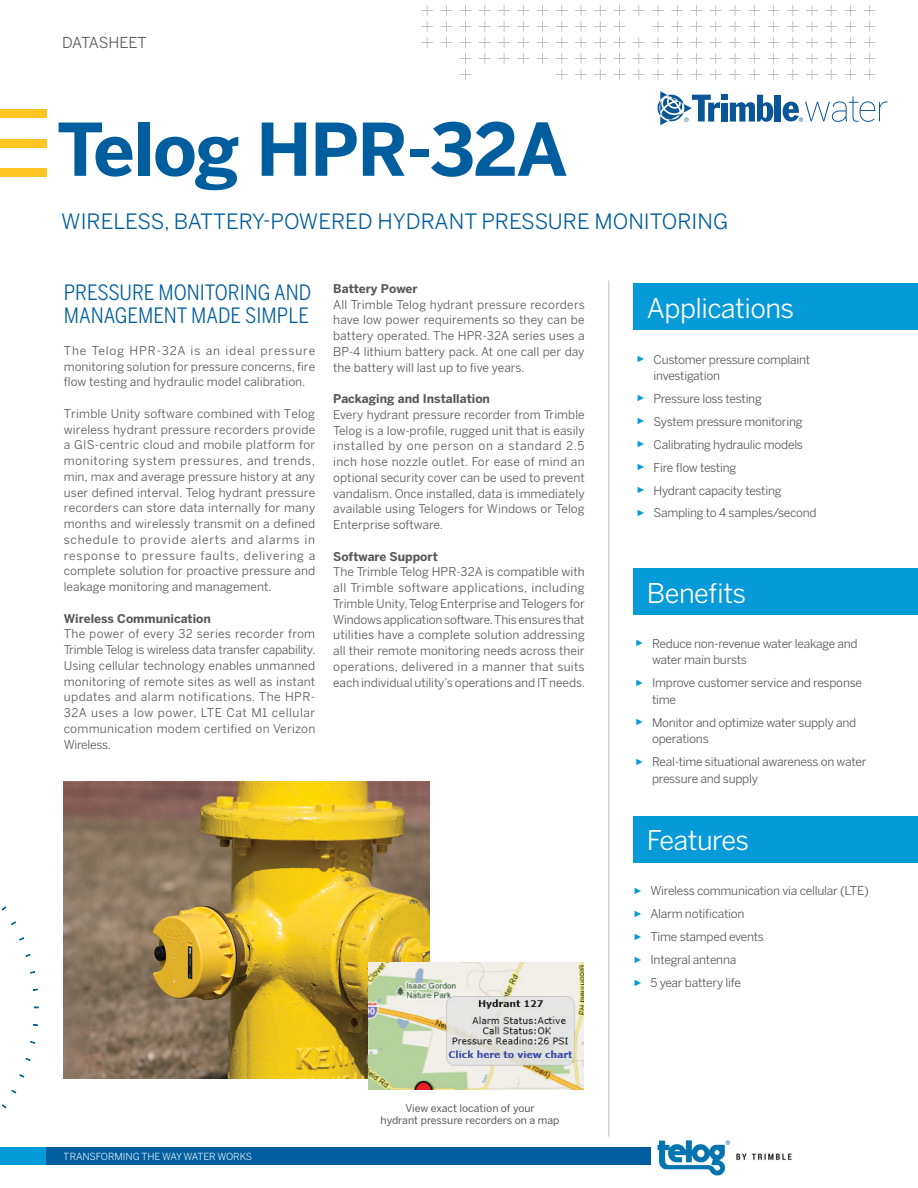
<style>
.page{position:relative;width:918px;height:1188px;background:#fff}
.page>*{position:absolute;margin:0;border:0;box-sizing:border-box;transform-origin:0 0}
.CoverHeading{font:700 72px "Benton Sans";letter-spacing:-.02em;color:#005e9e}
.KeyFeaturesHeading1{font:27px "Benton Sans";letter-spacing:-.02em;color:#fff}
.CoverHeading_Small_C{font:21px "Benton Sans";color:#005e9e}
.Body_text{font:21px/22.5px "Benton Sans Condensed";color:#005e9e}
.t1{font:15px "Benton Sans";letter-spacing:-.01em;color:#57585a}
.Body_text-2{font:12px/15.8px "Benton Sans";letter-spacing:-.02em;color:#57585a;text-align:justify}
.Body_text-3{font:700 12px "Benton Sans";color:#57585a}
.t2{font:10.5px "Benton Sans";color:#57585a}
.t3{font:9.75px "Benton Sans";letter-spacing:-.01em;color:#fff}
.s1{font-family:"Arial";font-size:9px;color:#069ad9}
</style>
<div class="page">
<svg style="left:421px;top:5px;width:455px;height:75px"></svg>
<div style="left:0;top:110px;width:47px;height:8px;background:#fec422"></div>
<div style="left:0;top:139px;width:47px;height:8px;background:#fec422"></div>
<div style="left:0;top:168px;width:47px;height:8px;background:#fec422"></div>
<div style="left:0;top:1147px;width:730px;height:18px;background:#069ad9"></div>
<div style="left:47px;top:1147px;width:685px;height:18px;background:#005e9e"></div>
<div style="left:633px;top:284px;width:285px;height:46px;background:#069ad9"></div>
<hr style="left:608px;top:281px;width:2px;height:856px;background:#d4d3d3">
<svg style="left:30px;top:1041px;width:5px;height:3px"></svg>
<svg style="left:25px;top:1058px;width:6px;height:3px"></svg>
<svg style="left:19px;top:1074px;width:6px;height:4px"></svg>
<svg style="left:11px;top:1089px;width:6px;height:5px"></svg>
<svg style="left:2px;top:1104px;width:5px;height:5px"></svg>
<svg style="left:1px;top:906px;width:6px;height:5px"></svg>
<svg style="left:11px;top:921px;width:5px;height:4px"></svg>
<svg style="left:19px;top:937px;width:5px;height:4px"></svg>
<svg style="left:25px;top:954px;width:6px;height:3px"></svg>
<svg style="left:30px;top:971px;width:5px;height:3px"></svg>
<svg style="left:33px;top:988px;width:5px;height:3px"></svg>
<div style="left:633px;top:816px;width:285px;height:47px;background:#069ad9"></div>
<div style="left:775px;top:95px;width:6px;height:27px;background:#095596"></div>
<svg style="left:658px;top:91px;width:115px;height:34px"></svg>
<svg style="left:783px;top:96px;width:105px;height:26px"></svg>
<div style="left:633px;top:569px;width:285px;height:46px;background:#069ad9"></div>
<img style="left:651px;top:1140px;width:141px;height:36px">
<img style="left:63px;top:782px;width:366px;height:296px">
<img style="left:368px;top:962px;width:216px;height:128px">
<p class="t1" style="left:62px;top:34px;width:86px">DATASHEET</p>
<p class="CoverHeading" style="left:57px;top:104px;width:512px">Telog HPR-32A</p>
<p class="CoverHeading_Small_C" style="left:61px;top:209px;width:668px">WIRELESS, BATTERY-POWERED HYDRANT PRESSURE MONITORING</p>
<p class="Body_text" style="left:64px;top:281px;width:249px">PRESSURE MONITORING AND<br>MANAGEMENT MADE SIMPLE</p>
<p class="Body_text-2" style="left:64px;top:343px;width:253px">The Telog HPR-32A is an ideal pressure monitoring solution for pressure concerns, fire flow testing and hydraulic model calibration.</p>
<p class="Body_text-2" style="left:64px;top:406px;width:253px">Trimble Unity software combined with Telog wireless hydrant pressure recorders provide a GIS-centric cloud and mobile platform for monitoring system pressures, and trends, min, max and average pressure history at any user defined interval. Telog hydrant pressure recorders can store data internally for many months and wirelessly transmit on a defined schedule to provide alerts and alarms in response to pressure faults, delivering a complete solution for proactive pressure and leakage monitoring and management.</p>
<p class="Body_text-3" style="left:64px;top:611px;width:149px">Wireless Communication</p>
<p class="Body_text-2" style="left:64px;top:626px;width:253px">The power of every 32 series recorder from Trimble Telog is wireless data transfer capability.<br>Using cellular technology enables unmanned monitoring of remote sites as well as instant updates and alarm notifications. The HPR-32A uses a low power, LTE Cat M1 cellular communication modem certified on Verizon Wireless.</p>
<p class="Body_text-3" style="left:333px;top:281px;width:86px">Battery Power</p>
<p class="Body_text-2" style="left:333px;top:296px;width:253px">All Trimble Telog hydrant pressure recorders have low power requirements so they can be battery operated. The HPR-32A series uses a BP-4 lithium battery pack. At one call per day the battery will last up to five years.</p>
<p class="Body_text-3" style="left:333px;top:391px;width:158px">Packaging and Installation</p>
<p class="Body_text-2" style="left:333px;top:407px;width:253px">Every hydrant pressure recorder from Trimble Telog is a low-profile, rugged unit that is easily installed by one person on a standard 2.5 inch hose nozzle outlet. For ease of mind an optional security cover can be used to prevent vandalism. Once installed, data is immediately available using Telogers for Windows or Telog Enterprise software.</p>
<p class="Body_text-3" style="left:333px;top:549px;width:106px">Software Support</p>
<p class="Body_text-2" style="left:333px;top:564px;width:253px">The Trimble Telog HPR-32A is compatible with all Trimble software applications, including Trimble Unity, Telog Enterprise and Telogers for Windows application software. This ensures that utilities have a complete solution addressing all their remote monitoring needs across their operations, delivered in a manner that suits each individual utility’s operations and IT needs.</p>
<p class="t3" style="left:64px;top:1150px;width:190px">TRANSFORMING THE WAY WATER WORKS</p>
<p class="t2" style="left:405px;top:1102px;width:131px">View exact location of your</p>
<p class="t2" style="left:381px;top:1114px;width:180px">hydrant pressure recorders on a map</p>
<p class="KeyFeaturesHeading1" style="left:647px;top:292px;width:149px">Applications</p>
<p class="Body_text-2" style="left:654px;top:351px;width:158px;line-height:16.5px;text-indent:-17px"><span class="s1">►</span> Customer pressure complaint investigation</p>
<p class="Body_text-2" style="left:637px;top:391px;width:127px"><span class="s1">►</span> Pressure loss testing</p>
<p class="Body_text-2" style="left:637px;top:414px;width:168px"><span class="s1">►</span> System pressure monitoring</p>
<p class="Body_text-2" style="left:637px;top:437px;width:168px"><span class="s1">►</span> Calibrating hydraulic models</p>
<p class="Body_text-2" style="left:637px;top:459px;width:101px"><span class="s1">►</span> Fire flow testing</p>
<p class="Body_text-2" style="left:637px;top:482px;width:147px"><span class="s1">►</span> Hydrant capacity testing</p>
<p class="Body_text-2" style="left:637px;top:505px;width:182px"><span class="s1">►</span> Sampling to 4 samples/second</p>
<p class="KeyFeaturesHeading1" style="left:647px;top:577px;width:101px">Benefits</p>
<p class="Body_text-2" style="left:652px;top:635px;width:207px;line-height:16.5px;text-indent:-17px"><span class="s1">►</span> Reduce non-revenue water leakage and water main bursts</p>
<p class="Body_text-2" style="left:652px;top:675px;width:211px;line-height:16.5px;text-indent:-17px"><span class="s1">►</span> Improve customer service and response time</p>
<p class="Body_text-2" style="left:652px;top:714px;width:206px;line-height:16.5px;text-indent:-17px"><span class="s1">►</span> Monitor and optimize water supply and operations</p>
<p class="Body_text-2" style="left:652px;top:753px;width:216px;line-height:16.5px;text-indent:-17px"><span class="s1">►</span> Real-time situational awareness on water pressure and supply</p>
<p class="KeyFeaturesHeading1" style="left:647px;top:824px;width:104px">Features</p>
<p class="Body_text-2" style="left:633px;top:883px;width:237px"><span class="s1">►</span> Wireless communication via cellular (LTE)</p>
<p class="Body_text-2" style="left:633px;top:906px;width:113px"><span class="s1">►</span> Alarm notification</p>
<p class="Body_text-2" style="left:633px;top:929px;width:132px"><span class="s1">►</span> Time stamped events</p>
<p class="Body_text-2" style="left:633px;top:952px;width:104px"><span class="s1">►</span> Integral antenna</p>
<p class="Body_text-2" style="left:633px;top:975px;width:109px"><span class="s1">►</span> 5 year battery life</p>
</div>
